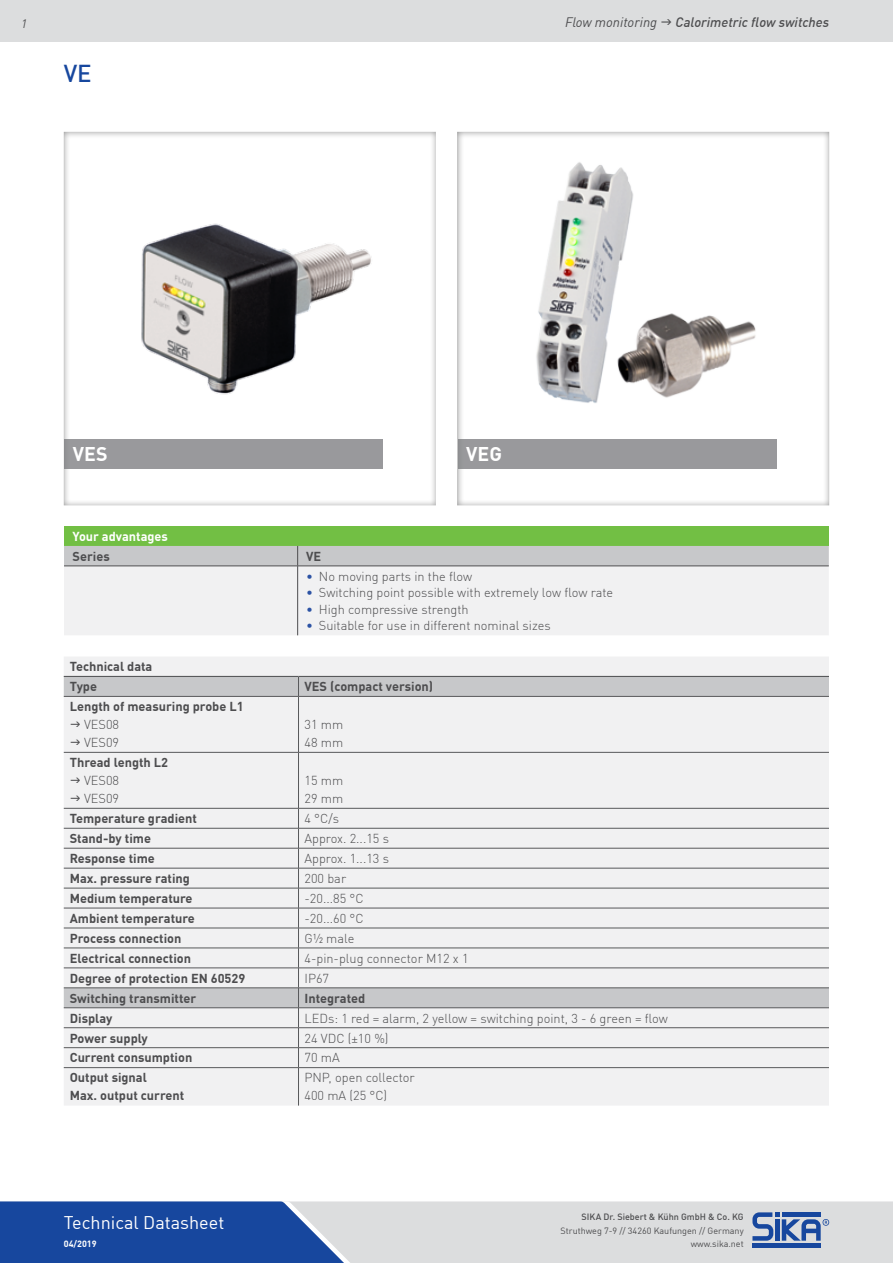
<style>
.page{position:relative;width:893px;height:1263px;background:#fff}
.page>*{position:absolute;margin:0;border:0;box-sizing:border-box;transform-origin:0 0}
.t1{font:500 24px "DIN Offc";color:#17479e}
.t2{font:700 19.5px "DIN Offc";color:#fff}
.t3{font:18px "DIN Offc";color:#fff}
.t4{font:italic 500 13.5px "DIN Offc";color:#4d4d4f}
.t5{font:italic 13.5px "DIN Offc";color:#4d4d4f}
.t6{font:300 12.75px/18px "DIN Offc";color:#4d4d4f}
.t7{font:700 12.75px/20px "DIN Offc";color:#4d4d4f}
.t8{font:700 12.75px "DIN Offc";color:#fff}
.t9{font:italic 12px "DIN Offc";color:#4d4d4f}
.t10{font:9px/13.5px "DIN Offc";color:#4d4d4f;text-align:right}
.t11{font:500 9px "DIN Offc";color:#4d4d4f}
.t12{font:700 9px "DIN Offc";color:#fff}
.s1{color:#2b52a4}
</style>
<div class="page">
<div style="left:0;top:0;width:893px;height:42px;background:#dcddde"></div>
<div style="left:373px;top:1201px;width:520px;height:62px;background:#dcddde"></div>
<svg style="left:0;top:1201px;width:373px;height:62px;background:#3860a9"></svg>
<hr style="left:752px;top:1243px;width:69px;height:4px;background:#17479e">
<svg style="left:752px;top:1212px;width:77px;height:29px;background:#768fbd"></svg>
<div style="left:51px;top:129px;width:398px;height:376px;background:#000;opacity:.5"></div>
<div style="left:444px;top:129px;width:398px;height:376px;background:#000;opacity:.5"></div>
<div style="left:64px;top:439px;width:319px;height:29px;background:#99999c"></div>
<div style="left:458px;top:439px;width:319px;height:29px;background:#99999c"></div>
<div style="left:64px;top:526px;width:765px;height:20px;background:#72bf44"></div>
<div style="left:64px;top:567px;width:765px;height:68px;background:#f1f1f2"></div>
<div style="left:64px;top:546px;width:765px;height:20px;background:#c7c8ca"></div>
<hr style="left:64px;top:566px;width:234px;height:1px;background:#4d4d4f">
<hr style="left:297px;top:566px;width:1px;height:69px;background:#4d4d4f">
<hr style="left:298px;top:566px;width:531px;height:1px;background:#4d4d4f">
<img style="left:112px;top:196px;width:267px;height:220px">
<img style="left:608px;top:303px;width:157px;height:110px">
<img style="left:531px;top:157px;width:105px;height:248px">
<div style="left:64px;top:657px;width:765px;height:448px;background:#f1f1f2"></div>
<svg style="left:64px;top:677px;width:765px;height:330px;fill:#f1f1f2"></svg>
<svg style="left:298px;top:677px;width:1px;height:19px"></svg>
<hr style="left:64px;top:696px;width:234px;height:1px;background:#58595b">
<hr style="left:298px;top:696px;width:531px;height:1px;background:#58595b">
<hr style="left:298px;top:697px;width:1px;height:55px;background:#58595b">
<hr style="left:64px;top:752px;width:234px;height:1px;background:#58595b">
<hr style="left:298px;top:752px;width:531px;height:1px;background:#58595b">
<hr style="left:298px;top:752px;width:1px;height:56px;background:#58595b">
<hr style="left:64px;top:808px;width:234px;height:1px;background:#58595b">
<hr style="left:298px;top:808px;width:531px;height:1px;background:#58595b">
<hr style="left:64px;top:828px;width:234px;height:1px;background:#58595b">
<hr style="left:298px;top:828px;width:531px;height:1px;background:#58595b">
<hr style="left:64px;top:848px;width:234px;height:1px;background:#58595b">
<hr style="left:298px;top:848px;width:531px;height:1px;background:#58595b">
<hr style="left:64px;top:868px;width:234px;height:1px;background:#58595b">
<hr style="left:298px;top:868px;width:531px;height:1px;background:#58595b">
<hr style="left:64px;top:888px;width:234px;height:1px;background:#58595b">
<hr style="left:298px;top:888px;width:531px;height:1px;background:#58595b">
<hr style="left:64px;top:908px;width:234px;height:1px;background:#58595b">
<hr style="left:298px;top:908px;width:531px;height:1px;background:#58595b">
<hr style="left:64px;top:928px;width:234px;height:1px;background:#58595b">
<hr style="left:298px;top:928px;width:531px;height:1px;background:#58595b">
<hr style="left:64px;top:948px;width:234px;height:1px;background:#58595b">
<hr style="left:298px;top:948px;width:531px;height:1px;background:#58595b">
<hr style="left:64px;top:968px;width:234px;height:1px;background:#58595b">
<hr style="left:298px;top:968px;width:531px;height:1px;background:#58595b">
<hr style="left:64px;top:987px;width:234px;height:1px;background:#58595b">
<hr style="left:298px;top:987px;width:531px;height:1px;background:#58595b">
<hr style="left:64px;top:1007px;width:234px;height:1px;background:#58595b">
<hr style="left:298px;top:1007px;width:531px;height:1px;background:#58595b">
<hr style="left:64px;top:1027px;width:234px;height:1px;background:#58595b">
<hr style="left:298px;top:1027px;width:531px;height:1px;background:#58595b">
<hr style="left:64px;top:1047px;width:234px;height:1px;background:#58595b">
<hr style="left:298px;top:1047px;width:531px;height:1px;background:#58595b">
<svg style="left:298px;top:808px;width:1px;height:259px"></svg>
<hr style="left:64px;top:1067px;width:234px;height:1px;background:#58595b">
<hr style="left:298px;top:1067px;width:531px;height:1px;background:#58595b">
<hr style="left:298px;top:1068px;width:1px;height:37px;background:#58595b">
<hr style="left:64px;top:676px;width:234px;height:1px;background:#58595b">
<hr style="left:298px;top:676px;width:531px;height:1px;background:#58595b">
<svg style="left:71px;top:722px;width:9px;height:5px"></svg>
<svg style="left:71px;top:740px;width:9px;height:5px"></svg>
<svg style="left:71px;top:778px;width:9px;height:5px"></svg>
<svg style="left:71px;top:796px;width:9px;height:5px"></svg>
<p class="t9" style="left:21px;top:16px;width:7px">1</p>
<p class="t5" style="left:565px;top:14px;width:94px">Flow monitoring</p>
<p class="t4" style="left:676px;top:14px;width:155px">Calorimetric flow switches</p>
<h1 class="t1" style="left:64px;top:58px;width:30px">VE</h1>
<h2 class="t2" style="left:73px;top:441px;width:36px">VES</h2>
<h2 class="t2" style="left:466px;top:441px;width:37px">VEG</h2>
<p class="t8" style="left:73px;top:528px;width:97px">Your advantages</p>
<p class="t7" style="left:73px;top:546px;width:39px">Series</p>
<p class="t7" style="left:306px;top:546px;width:17px">VE</p>
<p class="t6" style="left:306px;top:567px;width:167px"><span class="s1">•</span> No moving parts in the flow</p>
<p class="t6" style="left:306px;top:583px;width:308px"><span class="s1">•</span> Switching point possible with extremely low flow rate</p>
<p class="t6" style="left:306px;top:600px;width:164px"><span class="s1">•</span> High compressive strength</p>
<p class="t6" style="left:306px;top:616px;width:246px"><span class="s1">•</span> Suitable for use in different nominal sizes</p>
<p class="t7" style="left:70px;top:656px;width:84px">Technical data<br>Type</p>
<p class="t7" style="left:304px;top:676px;width:130px">VES (compact version)</p>
<p class="t7" style="left:70px;top:696px;width:175px">Length of measuring probe L1</p>
<p class="t6" style="left:84px;top:715px;width:37px">VES08<br>VES09</p>
<p class="t6" style="left:304px;top:715px;width:40px">31 mm<br>48 mm</p>
<p class="t7" style="left:70px;top:752px;width:100px">Thread length L2</p>
<p class="t6" style="left:84px;top:771px;width:37px">VES08<br>VES09</p>
<p class="t6" style="left:304px;top:771px;width:40px">15 mm<br>29 mm</p>
<p class="t7" style="left:70px;top:808px;width:129px">Temperature gradient</p>
<p class="t6" style="left:304px;top:809px;width:36px">4 °C/s</p>
<p class="t7" style="left:70px;top:828px;width:83px">Stand-by time</p>
<p class="t6" style="left:304px;top:829px;width:86px">Approx. 2...15 s</p>
<p class="t7" style="left:70px;top:848px;width:87px">Response time</p>
<p class="t6" style="left:304px;top:849px;width:86px">Approx. 1...13 s</p>
<p class="t7" style="left:70px;top:868px;width:122px">Max. pressure rating</p>
<p class="t6" style="left:304px;top:869px;width:43px">200 bar</p>
<p class="t7" style="left:70px;top:888px;width:124px">Medium temperature</p>
<p class="t6" style="left:304px;top:889px;width:61px">-20...85 °C</p>
<p class="t7" style="left:70px;top:908px;width:127px">Ambient temperature</p>
<p class="t6" style="left:304px;top:909px;width:61px">-20...60 °C</p>
<p class="t7" style="left:70px;top:928px;width:113px">Process connection</p>
<p class="t6" style="left:304px;top:929px;width:51px">G½ male</p>
<p class="t7" style="left:70px;top:947px;width:123px">Electrical connection</p>
<p class="t6" style="left:304px;top:949px;width:166px">4-pin-plug connector M12 x 1</p>
<p class="t7" style="left:70px;top:967px;width:177px">Degree of protection EN 60529</p>
<p class="t6" style="left:304px;top:969px;width:26px">IP67</p>
<p class="t7" style="left:70px;top:987px;width:128px">Switching transmitter</p>
<p class="t7" style="left:304px;top:987px;width:62px">Integrated</p>
<p class="t7" style="left:70px;top:1007px;width:44px">Display</p>
<p class="t6" style="left:304px;top:1009px;width:365px">LEDs: 1 red = alarm, 2 yellow = switching point, 3 - 6 green = flow</p>
<p class="t7" style="left:70px;top:1027px;width:80px">Power supply</p>
<p class="t6" style="left:304px;top:1029px;width:85px">24 VDC (±10 %)</p>
<p class="t7" style="left:70px;top:1047px;width:124px">Current consumption</p>
<p class="t6" style="left:304px;top:1049px;width:37px">70 mA</p>
<p class="t7" style="left:70px;top:1068px;width:116px;line-height:18px">Output signal<br>Max. output current</p>
<p class="t6" style="left:304px;top:1069px;width:112px">PNP, open collector<br>400 mA (25 °C)</p>
<h3 class="t3" style="left:64px;top:1211px;width:162px">Technical Datasheet</h3>
<p class="t12" style="left:64px;top:1238px;width:34px">04/2019</p>
<p class="t11" style="left:582px;top:1211px;width:164px">SIKA Dr. Siebert &amp; Kühn GmbH &amp; Co. KG</p>
<p class="t10" style="left:561px;top:1224px;width:185px">Struthweg 7-9 // 34260 Kaufungen // Germany www.sika.net</p>
</div>
